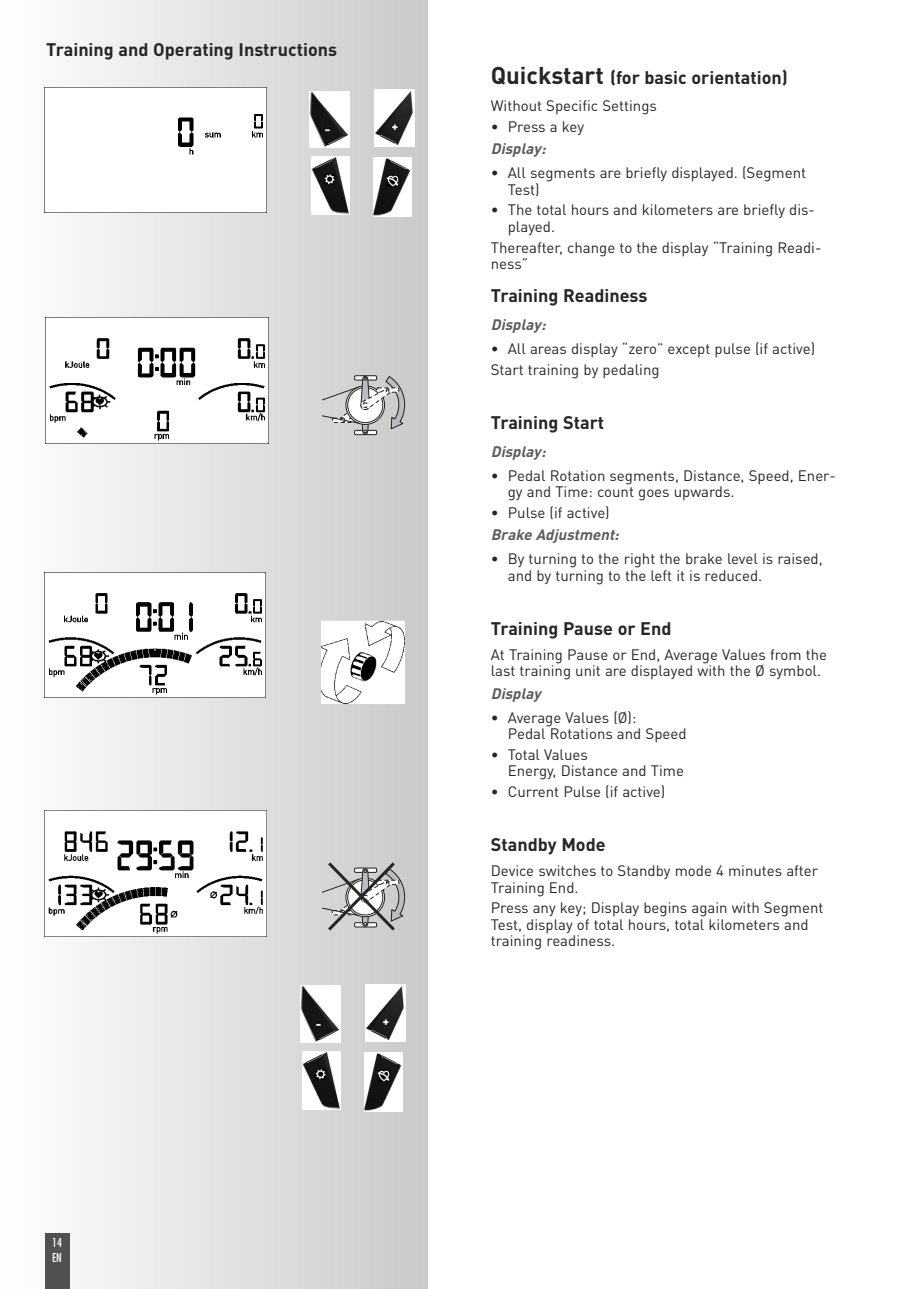
<style>
.page{position:relative;width:919px;height:1289px;background:#fff}
.page>*{position:absolute;margin:0;border:0;box-sizing:border-box;transform-origin:0 0}
.t1{font:700 18px "DIN Pro";color:#272627}
.t2{font:15px/16.5px "DIN Pro";color:#272627}
.t3{font:italic 700 15px "DIN Pro";color:#5d5c5d}
.t4{font:condensed 12px/15.6px "Futura";color:#fff}
.s1{font-size:24px}
</style>
<div class="page">
<div style="left:0;top:0;width:427px;height:1288px;background:linear-gradient(to right,#fefefe,#cacaca)"></div>
<div style="left:45px;top:1233px;width:24px;height:55px;background:#525152"></div>
<img style="left:46px;top:317px;width:222px;height:126px">
<img style="left:45px;top:572px;width:221px;height:125px">
<img style="left:45px;top:810px;width:222px;height:126px">
<img style="left:45px;top:87px;width:222px;height:126px">
<svg style="left:321px;top:375px;width:84px;height:60px"></svg>
<img style="left:322px;top:621px;width:85px;height:85px">
<svg style="left:321px;top:859px;width:84px;height:74px"></svg>
<img style="left:309px;top:91px;width:40px;height:56px">
<img style="left:374px;top:89px;width:41px;height:57px">
<img style="left:311px;top:156px;width:39px;height:58px">
<img style="left:373px;top:157px;width:39px;height:59px">
<img style="left:300px;top:985px;width:40px;height:57px">
<img style="left:365px;top:984px;width:41px;height:57px">
<img style="left:302px;top:1051px;width:39px;height:58px">
<img style="left:364px;top:1052px;width:39px;height:59px">
<p class="t1" style="left:46px;top:43px;width:292px">Training and Operating Instructions</p>
<p class="t4" style="left:52px;top:1235px;width:11px">14<br>EN</p>
<p class="t1" style="left:490px;top:71px;width:298px"><span class="s1">Quickstart</span> (for basic orientation)</p>
<p class="t2" style="left:490px;top:99px;width:168px">Without Specific Settings</p>
<p class="t2" style="left:490px;top:120px;width:95px">• Press a key</p>
<p class="t3" style="left:490px;top:143px;width:59px">Display:</p>
<p class="t2" style="left:507px;top:166px;width:300px;text-indent:-17px">• All segments are briefly displayed. (Segment<br>Test)</p>
<p class="t2" style="left:507px;top:203px;width:308px;text-indent:-17px">• The total hours and kilometers are briefly dis&shy;played.</p>
<p class="t2" style="left:490px;top:241px;width:332px">Thereafter, change to the display “Training Readi&shy;ness”</p>
<p class="t1" style="left:490px;top:289px;width:158px">Training Readiness</p>
<p class="t3" style="left:490px;top:319px;width:59px">Display:</p>
<p class="t2" style="left:490px;top:340px;width:326px;line-height:20.7px">• All areas display “zero” except pulse (if active)<br>Start training by pedaling</p>
<p class="t1" style="left:490px;top:416px;width:115px">Training Start</p>
<p class="t3" style="left:490px;top:446px;width:59px">Display:</p>
<p class="t2" style="left:507px;top:469px;width:329px;text-indent:-17px">• Pedal Rotation segments, Distance, Speed, Ener&shy;gy and Time: count goes upwards.</p>
<p class="t2" style="left:490px;top:506px;width:120px">• Pulse (if active)</p>
<p class="t3" style="left:490px;top:529px;width:132px">Brake Adjustment:</p>
<p class="t2" style="left:507px;top:552px;width:316px;text-indent:-17px">• By turning to the right the brake level is raised, and by turning to the left it is reduced.</p>
<p class="t1" style="left:490px;top:622px;width:182px">Training Pause or End</p>
<p class="t2" style="left:490px;top:648px;width:338px">At Training Pause or End, Average Values from the last training unit are displayed with the Ø symbol.</p>
<p class="t3" style="left:490px;top:687px;width:52px">Display</p>
<p class="t2" style="left:507px;top:710px;width:180px;text-indent:-17px">• Average Values (Ø):<br>Pedal Rotations and Speed</p>
<p class="t2" style="left:507px;top:748px;width:178px;text-indent:-17px">• Total Values<br>Energy, Distance and Time</p>
<p class="t2" style="left:490px;top:785px;width:176px">• Current Pulse (if active)</p>
<p class="t1" style="left:490px;top:838px;width:116px">Standby Mode</p>
<p class="t2" style="left:490px;top:864px;width:329px">Device switches to Standby mode 4 minutes after<br>Training End.</p>
<p class="t2" style="left:490px;top:901px;width:334px">Press any key; Display begins again with Segment<br>Test, display of total hours, total kilometers and training readiness.</p>
</div>
